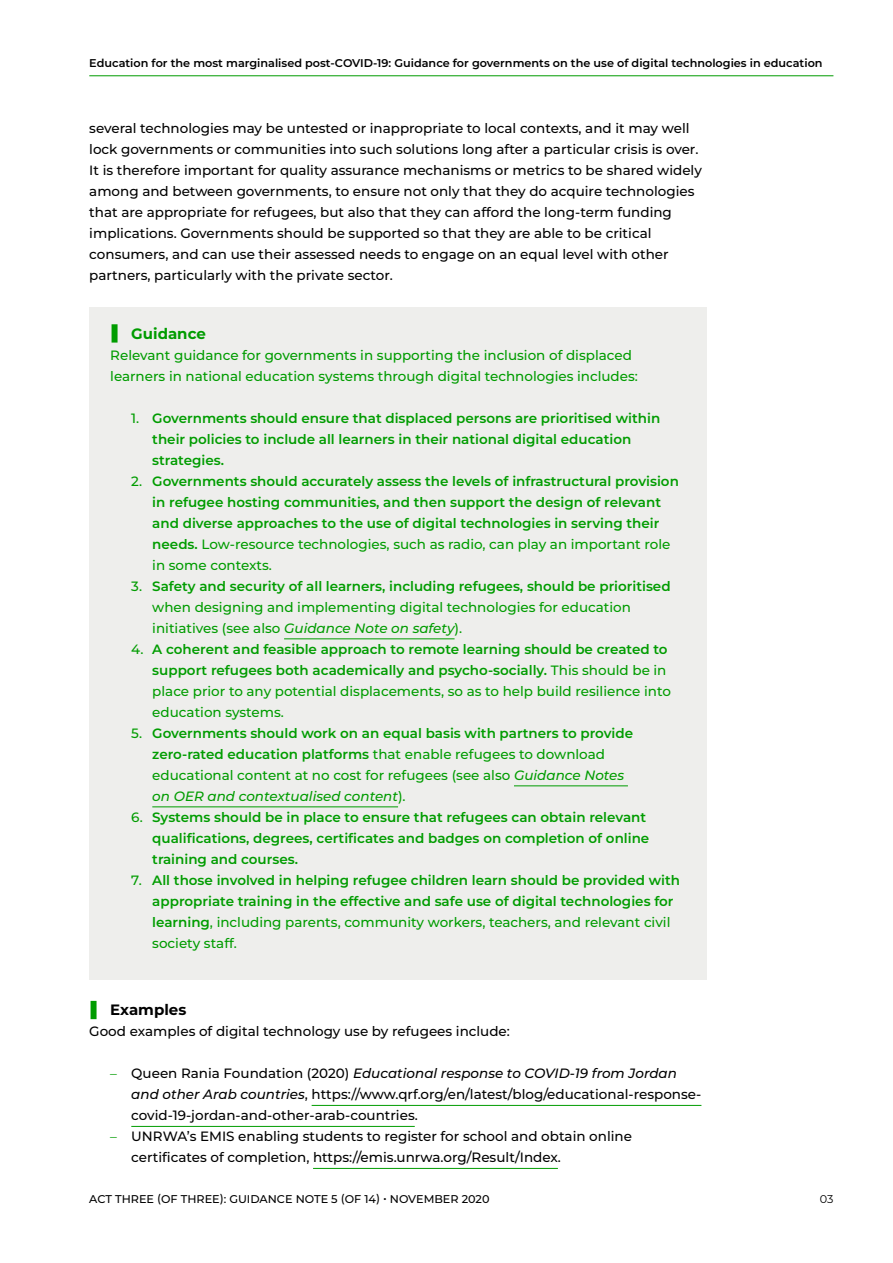
<style>
.page{position:relative;width:893px;height:1263px;background:#fff}
.page>*{position:absolute;margin:0;border:0;box-sizing:border-box;transform-origin:0 0}
.Heading_2{font:700 15px "Montserrat";color:#009c00}
.Heading_2-2{font:700 15px "Montserrat";color:#000}
.t1{font:600 13.5px/21px "Montserrat";color:#009c00}
.Body{font:500 13.5px/21px "Montserrat";color:#000}
.Body-2{font:500 13.5px/21px "Montserrat";color:#009c00}
.t2{font:600 11.25px "Montserrat";color:#000}
.t3{font:500 11.25px "Montserrat";color:#000}
.t4{font:11.25px "Montserrat";color:#000}
.s1{font-weight:500}
.s2{font-weight:600}
.s3{font-style:italic}
.s4{font-weight:500;font-style:italic}
.s5{font-weight:400;color:#009c00}
</style>
<div class="page">
<div style="left:91px;top:1001px;width:6px;height:18px;background:#009c00"></div>
<hr style="left:312px;top:1105px;width:389px;height:1px;background:#009c00">
<hr style="left:131px;top:1126px;width:284px;height:1px;background:#009c00">
<hr style="left:313px;top:1168px;width:245px;height:1px;background:#009c00">
<div style="left:89px;top:307px;width:618px;height:672px;background:#eeeeec"></div>
<div style="left:112px;top:324px;width:6px;height:19px;background:#009c00"></div>
<hr style="left:284px;top:638px;width:171px;height:1px;background:#009c00">
<hr style="left:514px;top:785px;width:114px;height:1px;background:#009c00">
<hr style="left:152px;top:806px;width:246px;height:1px;background:#009c00">
<hr style="left:89px;top:75px;width:744px;height:1px;background:#009c00">
<p class="t2" style="left:89px;top:55px;width:735px">Education for the most marginalised post‑COVID-19: Guidance for governments on the use of digital technologies in education</p>
<p class="Body" style="left:89px;top:117px;width:614px">several technologies may be untested or inappropriate to local contexts, and it may well lock governments or communities into such solutions long after a particular crisis is over.<br>It is therefore important for quality assurance mechanisms or metrics to be shared widely among and between governments, to ensure not only that they do acquire technologies that are appropriate for refugees, but also that they can afford the long-term funding implications. Governments should be supported so that they are able to be critical consumers, and can use their assessed needs to engage on an equal level with other partners, particularly with the private sector.</p>
<p class="Heading_2" style="left:131px;top:323px;width:76px">Guidance</p>
<p class="Body-2" style="left:110px;top:344px;width:529px">Relevant guidance for governments in supporting the inclusion of displaced learners in national education systems through digital technologies includes:</p>
<p class="t1" style="left:152px;top:407px;width:509px;text-indent:-21px"><span class="s1">1.</span> Governments should ensure that displaced persons are prioritised within their policies to include all learners in their national digital education strategies.</p>
<p class="t1" style="left:152px;top:470px;width:528px;text-indent:-21px"><span class="s1">2.</span> Governments should accurately assess the levels of infrastructural provision in refugee hosting communities, and then support the design of relevant and diverse approaches to the use of digital technologies in serving their needs. <span class="s1">Low-resource technologies, such as radio, can play an important role in some contexts.</span></p>
<p class="Body-2" style="left:152px;top:575px;width:520px;text-indent:-21px">3. <span class="s2">Safety and security of all learners, including refugees, should be prioritised </span>when designing and implementing digital technologies for education initiatives (see also <span class="s3">Guidance Note on safety</span>).</p>
<p class="t1" style="left:152px;top:638px;width:520px;text-indent:-21px"><span class="s1">4.</span> A coherent and feasible approach to remote learning should be created to support refugees both academically and psycho-socially. <span class="s1">This should be in place prior to any potential displacements, so as to help build resilience into education systems.</span></p>
<p class="t1" style="left:152px;top:722px;width:482px;text-indent:-21px"><span class="s1">5.</span> Governments should work on an equal basis with partners to provide zero‑rated education platforms <span class="s1">that enable refugees to download educational content at no cost for refugees (see also</span> <span class="s4">Guidance Notes on OER and contextualised content</span><span class="s1">).</span></p>
<p class="t1" style="left:152px;top:806px;width:499px;text-indent:-21px"><span class="s1">6.</span> Systems should be in place to ensure that refugees can obtain relevant qualifications, degrees, certificates and badges on completion of online training and courses.</p>
<p class="t1" style="left:152px;top:869px;width:529px;text-indent:-21px"><span class="s1">7.</span> All those involved in helping refugee children learn should be provided with appropriate training in the effective and safe use of digital technologies for learning<span class="s1">, including parents, community workers, teachers, and relevant civil society staff.</span></p>
<p class="Heading_2-2" style="left:110px;top:999px;width:78px">Examples</p>
<p class="Body" style="left:89px;top:1020px;width:422px">Good examples of digital technology use by refugees include:</p>
<p class="Body" style="left:131px;top:1062px;width:572px;text-indent:-21px"><span class="s5">–</span> Queen Rania Foundation (2020) <span class="s3">Educational response to COVID-19 from Jordan and other Arab countries</span>, https://www.qrf.org/en/latest/blog/educational-response&shy;covid-19-jordan-and-other-arab-countries.</p>
<p class="Body" style="left:131px;top:1125px;width:502px;text-indent:-21px"><span class="s5">–</span> UNRWA’s EMIS enabling students to register for school and obtain online certificates of completion, https://emis.unrwa.org/Result/Index.</p>
<p class="t3" style="left:89px;top:1191px;width:402px">ACT THREE (OF THREE): GUIDANCE NOTE 5 (OF 14) • NOVEMBER 2020</p>
<p class="t4" style="left:820px;top:1191px;width:15px">03</p>
</div>
